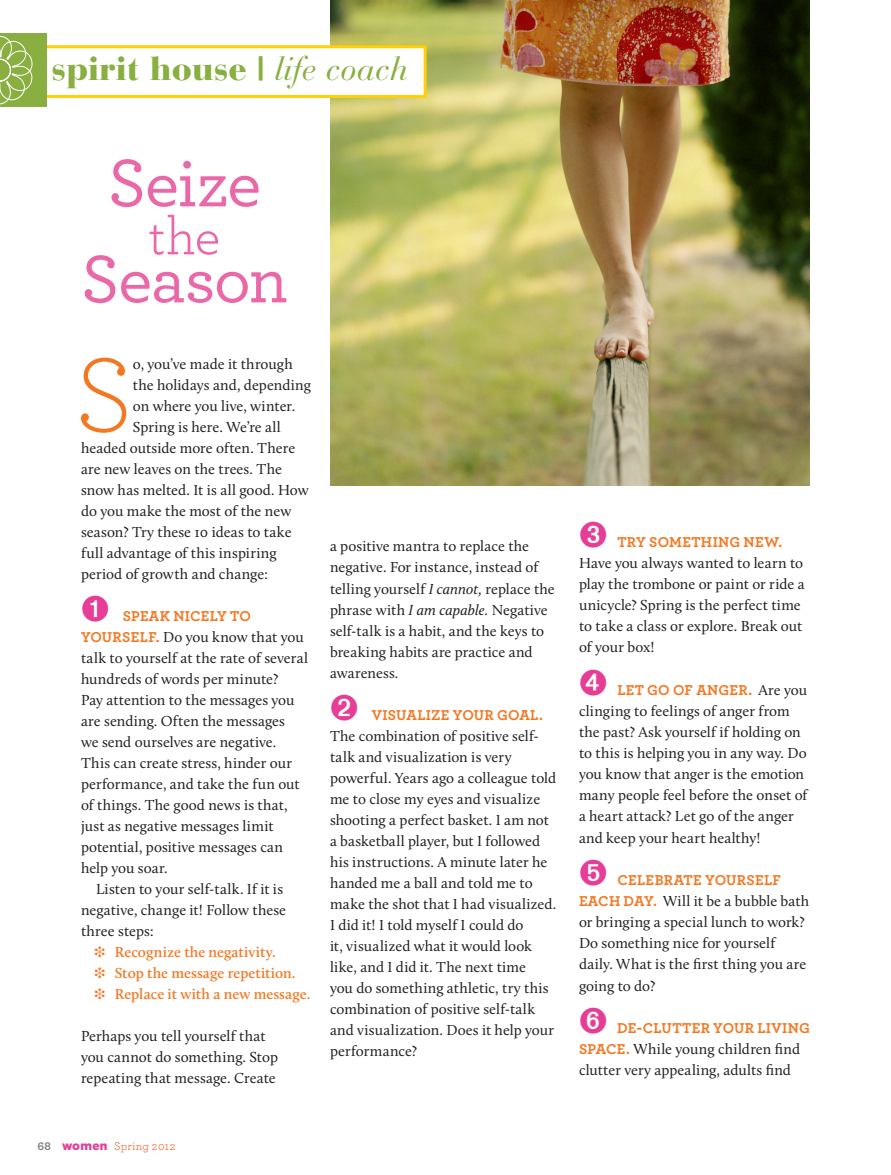
<style>
.page{position:relative;width:891px;height:1175px;background:#fff}
.page>*{position:absolute;margin:0;border:0;box-sizing:border-box;transform-origin:0 0}
.Body_1{font:300 110.7px "Archer";color:#f47721}
.Body_1-2{font:70.5px "Archer Medium LF";letter-spacing:-.02em;color:#eb68a8}
.Body_1-3{font:54px "Archer Book LF";color:#eb68a8}
.t1{font:900 33px "Bauer Bodoni";color:#88af3f}
.Body_1-4{font:15px/21px "Calluna";letter-spacing:.005em;color:#231f20}
.t2{font:600 15px "Calluna";letter-spacing:.005em;color:#f47721}
.t3{font:12px "Archer";letter-spacing:.015em;color:#f26430}
.s1{font-weight:400;font-style:italic}
.s2{font-family:"Archer";font-weight:700;color:#f47721}
.s3{font-style:italic}
.s4{font-weight:700;color:#7c7e81}
.s5{font-family:"Gotham";font-weight:900;color:#e63e97}
</style>
<div class="page">
<img style="left:330px;top:0;width:480px;height:485px">
<div style="left:0;top:33px;width:47px;height:73px;background:#88af3f"></div>
<svg style="left:0;top:36px;width:427px;height:68px"></svg>
<p class="t1" style="left:52px;top:49px;width:358px">spirit house | <span class="s1">life coach</span></p>
<p class="Body_1-2" style="left:108px;top:139px;width:155px">Seize</p>
<p class="Body_1-3" style="left:149px;top:202px;width:73px">the</p>
<p class="Body_1-2" style="left:81px;top:235px;width:209px">Season</p>
<p class="Body_1" style="left:74px;top:325px;width:60px">S</p>
<p class="Body_1-4" style="left:133px;top:353px;width:161px">o, you’ve made it through</p>
<p class="Body_1-4" style="left:133px;top:374px;width:180px">the holidays and, depending</p>
<p class="Body_1-4" style="left:133px;top:395px;width:164px">on where you live, winter.</p>
<p class="Body_1-4" style="left:133px;top:416px;width:150px">Spring is here. We’re all</p>
<p class="Body_1-4" style="left:81px;top:437px;width:216px">headed outside more often. There</p>
<p class="Body_1-4" style="left:81px;top:458px;width:203px">are new leaves on the trees. The</p>
<p class="Body_1-4" style="left:81px;top:479px;width:229px">snow has melted. It is all good. How</p>
<p class="Body_1-4" style="left:81px;top:500px;width:212px">do you make the most of the new</p>
<p class="Body_1-4" style="left:81px;top:521px;width:212px">season? Try these 10 ideas to take</p>
<p class="Body_1-4" style="left:81px;top:542px;width:197px">full advantage of this inspiring</p>
<p class="Body_1-4" style="left:81px;top:563px;width:189px">period of growth and change:</p>
<p class="Body_1-4" style="left:81px;top:605px;width:229px;text-indent:42px"><span class="s2">SPEAK NICELY TO<br>YOURSELF.</span> Do you know that you talk to yourself at the rate of several hundreds of words per minute?<br>Pay attention to the messages you are sending. Often the messages<br>we send ourselves are negative.<br>This can create stress, hinder our performance, and take the fun out of things. The good news is that, just as negative messages limit potential, positive messages can help you soar.</p>
<p class="Body_1-4" style="left:81px;top:878px;width:207px;text-indent:15px">Listen to your self-talk. If it is negative, change it! Follow these three steps:</p>
<p class="t2" style="left:94px;top:942px;width:183px">❉ Recognize the negativity.</p>
<p class="t2" style="left:94px;top:963px;width:203px">❉ Stop the message repetition.</p>
<p class="t2" style="left:94px;top:984px;width:217px">❉ Replace it with a new message.</p>
<p class="Body_1-4" style="left:81px;top:1025px;width:199px">Perhaps you tell yourself that you cannot do something. Stop repeating that message. Create</p>
<p class="Body_1-4" style="left:330px;top:536px;width:226px">a positive mantra to replace the negative. For instance, instead of telling yourself <span class="s3">I cannot,</span> replace the phrase with <span class="s3">I am capable.</span> Negative self-talk is a habit, and the keys to breaking habits are practice and awareness.</p>
<p class="Body_1-4" style="left:330px;top:704px;width:228px;text-indent:42px"><span class="s2">VISUALIZE YOUR GOAL.<br></span>The combination of positive self&shy;talk and visualization is very powerful. Years ago a colleague told me to close my eyes and visualize shooting a perfect basket. I am not a basketball player, but I followed his instructions. A minute later he handed me a ball and told me to make the shot that I had visualized.<br>I did it! I told myself I could do<br>it, visualized what it would look like, and I did it. The next time<br>you do something athletic, try this combination of positive self-talk and visualization. Does it help your performance?</p>
<p class="t3" style="left:38px;top:1138px;width:140px"><span class="s4">68</span> <span class="s5">women</span> Spring 2012</p>
<p class="Body_1-4" style="left:579px;top:531px;width:227px;text-indent:38px"><span class="s2">TRY SOMETHING NEW.<br></span>Have you always wanted to learn to play the trombone or paint or ride a unicycle? Spring is the perfect time to take a class or explore. Break out of your box!</p>
<p class="Body_1-4" style="left:579px;top:679px;width:230px;text-indent:38px"><span class="s2">LET GO OF ANGER.</span> Are you clinging to feelings of anger from the past? Ask yourself if holding on to this is helping you in any way. Do you know that anger is the emotion many people feel before the onset of a heart attack? Let go of the anger and keep your heart healthy!</p>
<p class="Body_1-4" style="left:579px;top:869px;width:232px;text-indent:38px"><span class="s2">CELEBRATE YOURSELF<br>EACH DAY.</span> Will it be a bubble bath or bringing a special lunch to work?<br>Do something nice for yourself daily. What is the first thing you are going to do?</p>
<p class="Body_1-4" style="left:579px;top:1017px;width:232px;text-indent:38px"><span class="s2">DE-CLUTTER YOUR LIVING<br>SPACE.</span> While young children find clutter very appealing, adults find</p>
</div>
